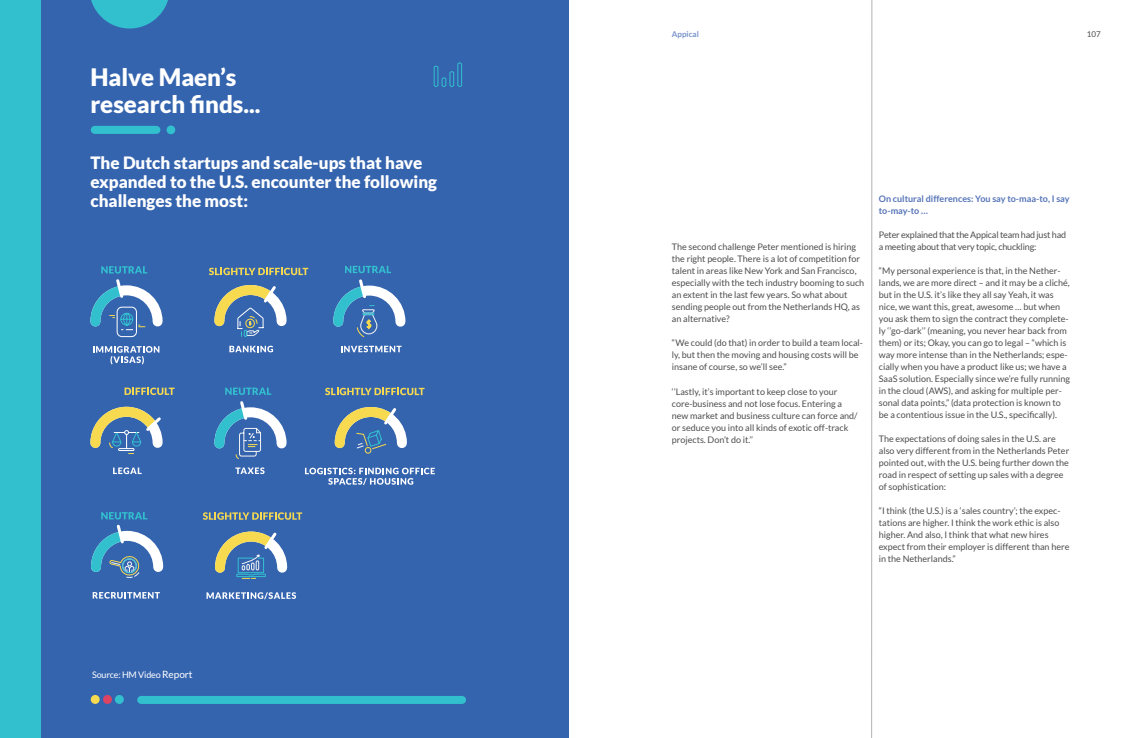
<style>
.page{position:relative;width:1134px;height:738px;background:#fff}
.page>*{position:absolute;margin:0;border:0;box-sizing:border-box;transform-origin:0 0}
.t1{font:900 24px/26.8px "Lato";color:#fff}
.t2{font:900 17px/19px "Lato";color:#fff}
.t3{font:9px/12px "Lato";color:#4d4d4d}
.t4{font:9px/12px "Lato";letter-spacing:-.02em;color:#4d4d4d}
.t5{font:700 9px/12px "Lato";color:#5574b8}
.t6{font:9px "Lato";letter-spacing:-.02em;color:#fff}
.t7{font:700 8px "Lato";color:#7892cb}
.t8{font:8px "Lato";color:#4d4d4d}
.s1{font-size:10px}
</style>
<div class="page">
<hr style="left:871px;top:0;width:1px;height:737px;background:#b3b3b3">
<div style="left:34px;top:0;width:534px;height:737px;background:#3564af"></div>
<div style="left:141px;top:695px;width:321px;height:8px;background:#32c0cf"></div>
<svg style="left:433px;top:62px;width:29px;height:25px"></svg>
<div style="left:91px;top:694px;width:9px;height:9px;background:#f7da4f;border-radius:50%"></div>
<div style="left:115px;top:694px;width:9px;height:9px;background:#32c0cf;border-radius:50%"></div>
<svg style="left:103px;top:694px;width:9px;height:9px"></svg>
<div style="left:0;top:0;width:40px;height:737px;background:#32c0cf"></div>
<svg style="left:91px;top:0;width:77px;height:28px"></svg>
<div style="left:167px;top:125px;width:8px;height:9px;background:#32c0cf;border-radius:50%"></div>
<div style="left:95px;top:126px;width:61px;height:8px;background:#32c0cf"></div>
<svg style="left:93px;top:346px;width:66px;height:18px"></svg>
<div style="left:117px;top:306px;width:20px;height:31px;border:1px solid #fff;border-radius:5px"></div>
<svg style="left:90px;top:266px;width:73px;height:65px"></svg>
<svg style="left:229px;top:345px;width:44px;height:7px"></svg>
<svg style="left:209px;top:267px;width:99px;height:69px"></svg>
<svg style="left:333px;top:265px;width:73px;height:87px"></svg>
<svg style="left:113px;top:467px;width:29px;height:6px"></svg>
<svg style="left:125px;top:387px;width:50px;height:7px"></svg>
<svg style="left:90px;top:406px;width:73px;height:48px"></svg>
<svg style="left:235px;top:467px;width:30px;height:6px"></svg>
<svg style="left:214px;top:387px;width:73px;height:72px"></svg>
<svg style="left:93px;top:592px;width:67px;height:6px"></svg>
<svg style="left:91px;top:512px;width:73px;height:65px"></svg>
<svg style="left:207px;top:592px;width:89px;height:6px"></svg>
<svg style="left:203px;top:512px;width:99px;height:7px"></svg>
<svg style="left:215px;top:531px;width:73px;height:47px"></svg>
<svg style="left:305px;top:467px;width:130px;height:17px"></svg>
<svg style="left:325px;top:387px;width:99px;height:8px"></svg>
<svg style="left:334px;top:407px;width:73px;height:47px"></svg>
<h1 class="t1" style="left:90px;top:63px;width:172px">Halve Maen’s research finds...</h1>
<h2 class="t2" style="left:90px;top:153px;width:348px">The Dutch startups and scale-ups that have expanded to the U.S. encounter the following challenges the most:</h2>
<p class="t6" style="left:92px;top:669px;width:102px">Source: HM Video <span class="s1">Report</span></p>
<p class="t7" style="left:672px;top:29px;width:29px">Appical</p>
<p class="t8" style="left:1087px;top:29px;width:15px">107</p>
<p class="t3" style="left:672px;top:241px;width:194px">The second challenge Peter mentioned is hiring the right people. There is a lot of competition for talent in areas like New York and San Francisco, especially with the tech industry booming to such an extent in the last few years. So what about sending people out from the Netherlands HQ, as an alternative?</p>
<p class="t3" style="left:672px;top:337px;width:193px">“We could (do that) in order to build a team local&shy;ly, but then the moving and housing costs will be insane of course, so we’ll see.”</p>
<p class="t3" style="left:672px;top:385px;width:187px">‘’Lastly, it’s important to keep close to your core-business and not lose focus. Entering a new market and business culture can force and/ or seduce you into all kinds of exotic off-track projects. Don’t do it.’’</p>
<p class="t5" style="left:879px;top:192px;width:192px">On cultural differences: You say to-maa-to, I say to-may-to …</p>
<p class="t4" style="left:879px;top:228px;width:189px">Peter explained that the Appical team had just had a meeting about that very topic, chuckling:</p>
<p class="t3" style="left:879px;top:264px;width:193px">“My personal experience is that, in the Nether&shy;lands, we are more direct – and it may be a cliché, but in the U.S. it’s like they all say Yeah, it was nice, we want this, great, awesome … but when you ask them to sign the contract they complete&shy;ly ‘’go-dark’’ (meaning, you never hear back from them) or its; Okay, you can go to legal – “which is way more intense than in the Netherlands; espe&shy;cially when you have a product like us; we have a SaaS solution. Especially since we’re fully running in the cloud (AWS), and asking for multiple per&shy;sonal data points,” (data protection is known to be a contentious issue in the U.S., specifically).</p>
<p class="t3" style="left:879px;top:432px;width:192px">The expectations of doing sales in the U.S. are also very different from in the Netherlands Peter pointed out, with the U.S. being further down the road in respect of setting up sales with a degree of sophistication:</p>
<p class="t3" style="left:879px;top:504px;width:192px">“I think (the U.S.) is a ‘sales country’; the expec&shy;tations are higher. I think the work ethic is also higher. And also, I think that what new hires expect from their employer is different than here in the Netherlands.”</p>
</div>
